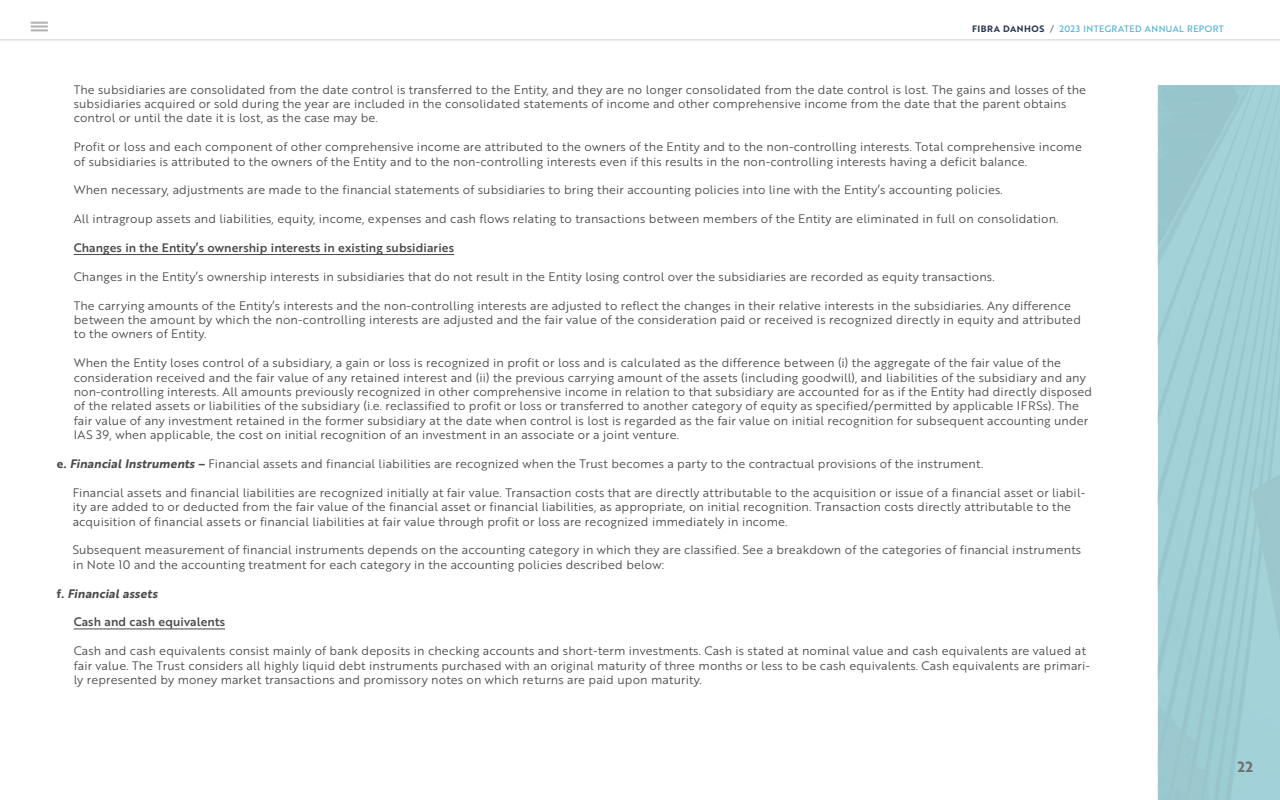
<style>
.page{position:relative;width:1280px;height:800px;background:#fff}
.page>*{position:absolute;margin:0;border:0;box-sizing:border-box;transform-origin:0 0}
.t1{font:14.4px "Brother 1816 Bold";color:#706f6f}
.t2{font:12px/14.4px "Brother 1816 Book";letter-spacing:.01em;color:#4a4a49}
.t3{font:12px "Brother 1816 Medium";letter-spacing:.01em;color:#4a4a49}
.t4{font:italic 12px "Brother 1816 Bold";color:#4a4a49}
.t5{font:9px "Brother 1816 Regular";letter-spacing:.05em;color:#3ba9d5}
.s1{font-family:"Brother 1816 Bold";color:#283550}
.s2{font-family:"Brother 1816 Book";color:#4a4a49}
.s3{font-family:"Brother 1816 Bold"}
.s4{font-family:"Brother 1816 Bold";font-style:italic}
.s5{font-style:normal}
</style>
<div class="page">
<div style="left:1158px;top:85px;width:122px;height:715px;background:#a5d4db"></div>
<hr style="left:74px;top:254px;width:380px;height:1px;background:#4a4a49">
<hr style="left:74px;top:629px;width:151px;height:1px;background:#4a4a49">
<svg style="left:31px;top:22px;width:17px;height:9px"></svg>
<hr style="left:0;top:40px;width:1280px;height:1px;background:#d0d0d0">
<p class="t5" style="left:972px;top:22px;width:253px"><span class="s1">FIBRA DANHOS</span> <span class="s2">/</span> 2023 INTEGRATED ANNUAL REPORT</p>
<p class="t2" style="left:74px;top:82px;width:1014px">The subsidiaries are consolidated from the date control is transferred to the Entity, and they are no longer consolidated from the date control is lost. The gains and losses of the subsidiaries acquired or sold during the year are included in the consolidated statements of income and other comprehensive income from the date that the parent obtains control or until the date it is lost, as the case may be.</p>
<p class="t2" style="left:74px;top:139px;width:1010px">Profit or loss and each component of other comprehensive income are attributed to the owners of the Entity and to the non-controlling interests. Total comprehensive income of subsidiaries is attributed to the owners of the Entity and to the non-controlling interests even if this results in the non-controlling interests having a deficit balance.</p>
<p class="t2" style="left:74px;top:183px;width:931px">When necessary, adjustments are made to the financial statements of subsidiaries to bring their accounting policies into line with the Entity’s accounting policies.</p>
<p class="t2" style="left:74px;top:211px;width:986px">All intragroup assets and liabilities, equity, income, expenses and cash flows relating to transactions between members of the Entity are eliminated in full on consolidation.</p>
<p class="t3" style="left:74px;top:239px;width:382px">Changes in the Entity’s ownership interests in existing subsidiaries</p>
<p class="t2" style="left:74px;top:269px;width:922px">Changes in the Entity’s ownership interests in subsidiaries that do not result in the Entity losing control over the subsidiaries are recorded as equity transactions.</p>
<p class="t2" style="left:74px;top:298px;width:1009px">The carrying amounts of the Entity’s interests and the non-controlling interests are adjusted to reflect the changes in their relative interests in the subsidiaries. Any difference between the amount by which the non-controlling interests are adjusted and the fair value of the consideration paid or received is recognized directly in equity and attributed to the owners of Entity.</p>
<p class="t2" style="left:74px;top:355px;width:1020px">When the Entity loses control of a subsidiary, a gain or loss is recognized in profit or loss and is calculated as the difference between (i) the aggregate of the fair value of the consideration received and the fair value of any retained interest and (ii) the previous carrying amount of the assets (including goodwill), and liabilities of the subsidiary and any non-controlling interests. All amounts previously recognized in other comprehensive income in relation to that subsidiary are accounted for as if the Entity had directly disposed of the related assets or liabilities of the subsidiary (i.e. reclassified to profit or loss or transferred to another category of equity as specified/permitted by applicable IFRSs). The fair value of any investment retained in the former subsidiary at the date when control is lost is regarded as the fair value on initial recognition for subsequent accounting under IAS 39, when applicable, the cost on initial recognition of an investment in an associate or a joint venture.</p>
<p class="t2" style="left:57px;top:456px;width:928px"><span class="s3">e</span><span class="s4">.FinancialInstruments –</span>Financial assets and financial liabilities are recognized when the Trust becomes a party to the contractual provisions of the instrument.</p>
<p class="t2" style="left:73px;top:485px;width:1014px">Financial assets and financial liabilities are recognized initially at fair value. Transaction costs that are directly attributable to the acquisition or issue of a financial asset or liabil&shy;ity are added to or deducted from the fair value of the financial asset or financial liabilities, as appropriate, on initial recognition. Transaction costs directly attributable to the acquisition of financial assets or financial liabilities at fair value through profit or loss are recognized immediately in income.</p>
<p class="t2" style="left:73px;top:543px;width:1010px">Subsequent measurement of financial instruments depends on the accounting category in which they are classified. See a breakdown of the categories of financial instruments in Note 10 and the accounting treatment for each category in the accounting policies described below:</p>
<p class="t4" style="left:57px;top:584px;width:105px"><span class="s5">f</span> .Financialassets</p>
<p class="t3" style="left:74px;top:613px;width:153px">Cash and cash equivalents</p>
<p class="t2" style="left:74px;top:643px;width:1018px">Cash and cash equivalents consist mainly of bank deposits in checking accounts and short-term investments. Cash is stated at nominal value and cash equivalents are valued at fair value. The Trust considers all highly liquid debt instruments purchased with an original maturity of three months or less to be cash equivalents. Cash equivalents are primari&shy;ly represented by money market transactions and promissory notes on which returns are paid upon maturity.</p>
<p class="t1" style="left:1238px;top:756px;width:17px">22</p>
</div>
